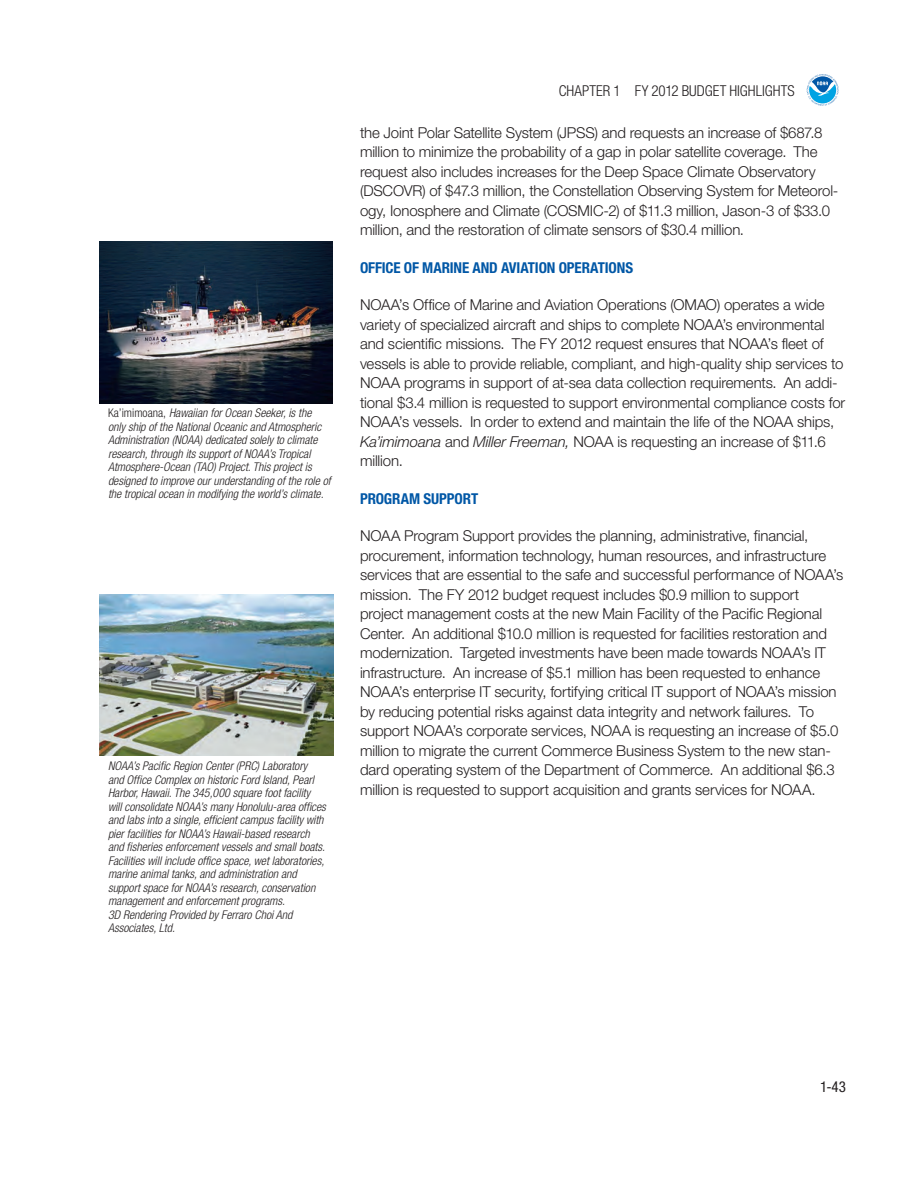
<style>
.page{position:relative;width:918px;height:1188px;background:#fff}
.page>*{position:absolute;margin:0;border:0;box-sizing:border-box;transform-origin:0 0}
.t1{font:300 15px/19.5px "Helvetica Neue";letter-spacing:-.01em;color:#231f20}
.t2{font:700 condensed 15px "Helvetica Neue";letter-spacing:-.005em;color:#0157a6}
.t3{font:300 condensed 15px "Helvetica Neue";color:#231f20}
.t4{font:condensed 15px "Helvetica Neue";color:#231f20}
.t5{font:italic 300 condensed 12px/13.5px "Helvetica Neue";color:#231f20}
.s1{font-style:normal}
.s2{font-style:italic}
</style>
<div class="page">
<svg style="left:807px;top:74px;width:32px;height:32px"></svg>
<img style="left:99px;top:241px;width:234px;height:162px">
<img style="left:99px;top:594px;width:234px;height:162px">
<p class="t5" style="left:108px;top:406px;width:224px"><span class="s1">Ka’imimoana,</span> Hawaiian for Ocean Seeker, is the only ship of the National Oceanic and Atmospheric Administration (NOAA) dedicated solely to climate research, through its support of NOAA’s Tropical Atmosphere-Ocean (TAO) Project. This project is designed to improve our understanding of the role of the tropical ocean in modifying the world’s climate.</p>
<p class="t5" style="left:108px;top:759px;width:219px">NOAA’s Pacific Region Center (PRC) Laboratory and Office Complex on historic Ford Island, Pearl Harbor, Hawaii. The 345,000 square foot facility will consolidate NOAA’s many Honolulu-area offices and labs into a single, efficient campus facility with pier facilities for NOAA’s Hawaii-based research and fisheries enforcement vessels and small boats.<br>Facilities will include office space, wet laboratories, marine animal tanks, and administration and support space for NOAA’s research, conservation management and enforcement programs.<br>3D Rendering Provided by Ferraro Choi And Associates, Ltd.</p>
<p class="t3" style="left:559px;top:82px;width:72px">CHAPTER 1 fy</p>
<p class="t3" style="left:651px;top:82px;width:52px">2012 budget</p>
<p class="t3" style="left:729px;top:82px;width:2px">highlights</p>
<p class="t1" style="left:360px;top:122px;width:480px">the Joint Polar Satellite System (JPSS) and requests an increase of $687.8 million to minimize the probability of a gap in polar satellite coverage. The request also includes increases for the Deep Space Climate Observatory (DSCOVR) of $47.3 million, the Constellation Observing System for Meteorol&shy;ogy, Ionosphere and Climate (COSMIC-2) of $11.3 million, Jason-3 of $33.0 million, and the restoration of climate sensors of $30.4 million.</p>
<p class="t2" style="left:360px;top:258px;width:12px">OFFICE</p>
<p class="t2" style="left:404px;top:258px;width:35px">OF MARINE</p>
<p class="t2" style="left:472px;top:258px;width:7px">AND</p>
<p class="t2" style="left:501px;top:258px;width:71px">AVIATION OPERA</p>
<p class="t2" style="left:598px;top:258px;width:13px">TIONS</p>
<p class="t1" style="left:360px;top:295px;width:487px">NOAA’s Office of Marine and Aviation Operations (OMAO) operates a wide variety of specialized aircraft and ships to complete NOAA’s environmental and scientific missions. The FY 2012 request ensures that NOAA’s fleet of vessels is able to provide reliable, compliant, and high-quality ship services to NOAA programs in support of at-sea data collection requirements. An addi&shy;tional $3.4 million is requested to support environmental compliance costs for NOAA’s vessels. In order to extend and maintain the life of the NOAA ships, <span class="s2">Ka’imimoana</span> and <span class="s2">Miller Freeman,</span> NOAA is requesting an increase of $11.6 million.</p>
<p class="t2" style="left:360px;top:489px;width:119px">PROGRAM SUPPORT</p>
<p class="t1" style="left:360px;top:526px;width:485px">NOAA Program Support provides the planning, administrative, financial, procurement, information technology, human resources, and infrastructure services that are essential to the safe and successful performance of NOAA’s mission. The FY 2012 budget request includes $0.9 million to support project management costs at the new Main Facility of the Pacific Regional Center. An additional $10.0 million is requested for facilities restoration and modernization. Targeted investments have been made towards NOAA’s IT infrastructure. An increase of $5.1 million has been requested to enhance NOAA’s enterprise IT security, fortifying critical IT support of NOAA’s mission by reducing potential risks against data integrity and network failures. To support NOAA’s corporate services, NOAA is requesting an increase of $5.0 million to migrate the current Commerce Business System to the new stan&shy;dard operating system of the Department of Commerce. An additional $6.3 million is requested to support acquisition and grants services for NOAA.</p>
<p class="t4" style="left:820px;top:1078px;width:27px">1-43</p>
</div>
